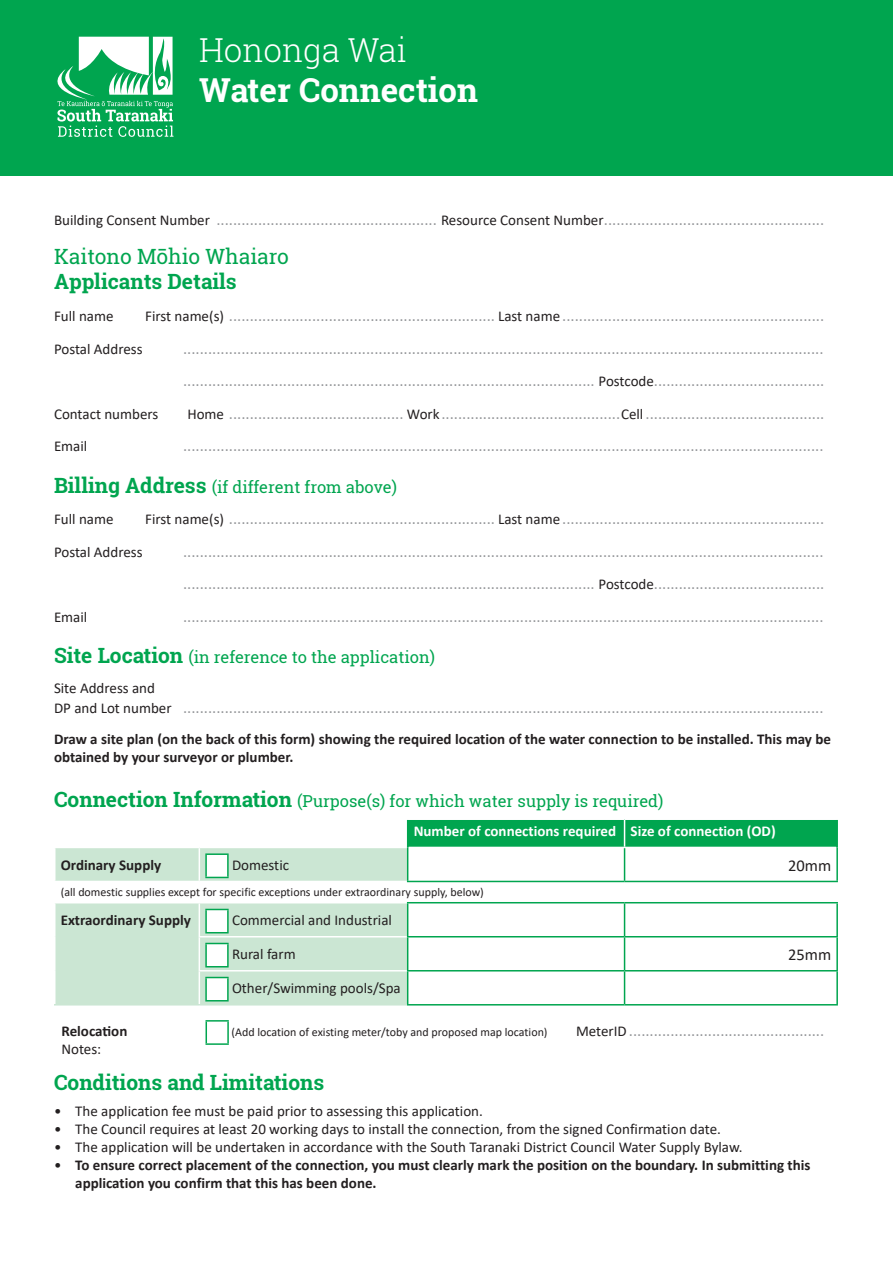
<style>
.page{position:relative;width:893px;height:1263px;background:#fff}
.page>*{position:absolute;margin:0;border:0;box-sizing:border-box;transform-origin:0 0}
.t1{font:700 33px "Roboto Slab";color:#fff}
.t2{font:300 33px "Roboto Slab";color:#fff}
.t3{font:700 21px "Roboto Slab";color:#00a54f}
.t4{font:21px "Roboto Slab";color:#00a54f}
.t5{font:16.5px/32.5px "Calibri";color:#939598}
.t6{font:16.5px "Roboto Slab";color:#00a54f}
.t7{font:16.5px "Calibri";color:#231f20}
.t8{font:15px "Calibri";color:#231f20}
.t9{font:700 15px/18px "Calibri";color:#231f20}
.t10{font:700 15px "Calibri";color:#fff}
.t11{font:12px "Calibri";color:#231f20}
.s1{font-size:15px;color:#231f20}
.s2{font-weight:700;font-size:21px}
.s3{font-weight:400}
</style>
<div class="page">
<div style="left:0;top:0;width:893px;height:175px;background:#00a54f"></div>
<svg style="left:57px;top:37px;width:116px;height:100px"></svg>
<svg style="left:56px;top:848px;width:781px;height:156px"></svg>
<hr style="left:199px;top:848px;width:1px;height:33px;background:#fff">
<hr style="left:54px;top:881px;width:145px;height:1px;background:#fff">
<hr style="left:199px;top:881px;width:208px;height:1px;background:#fff">
<hr style="left:54px;top:902px;width:145px;height:1px;background:#fff">
<hr style="left:199px;top:902px;width:208px;height:1px;background:#fff">
<hr style="left:199px;top:903px;width:1px;height:33px;background:#fff">
<hr style="left:199px;top:936px;width:208px;height:1px;background:#fff">
<hr style="left:199px;top:937px;width:1px;height:33px;background:#fff">
<hr style="left:199px;top:970px;width:208px;height:1px;background:#fff">
<hr style="left:199px;top:971px;width:1px;height:33px;background:#fff">
<hr style="left:624px;top:848px;width:1px;height:33px;background:#00a54f">
<hr style="left:836px;top:847px;width:2px;height:34px;background:#00a54f">
<hr style="left:407px;top:881px;width:218px;height:1px;background:#00a54f">
<hr style="left:625px;top:881px;width:213px;height:1px;background:#00a54f">
<hr style="left:407px;top:902px;width:218px;height:1px;background:#00a54f">
<hr style="left:625px;top:902px;width:213px;height:1px;background:#00a54f">
<hr style="left:624px;top:903px;width:1px;height:33px;background:#00a54f">
<hr style="left:836px;top:903px;width:2px;height:33px;background:#00a54f">
<hr style="left:407px;top:936px;width:218px;height:1px;background:#00a54f">
<hr style="left:625px;top:936px;width:213px;height:1px;background:#00a54f">
<hr style="left:624px;top:937px;width:1px;height:33px;background:#00a54f">
<hr style="left:836px;top:937px;width:2px;height:33px;background:#00a54f">
<hr style="left:407px;top:970px;width:218px;height:1px;background:#00a54f">
<hr style="left:625px;top:970px;width:213px;height:1px;background:#00a54f">
<hr style="left:624px;top:971px;width:1px;height:33px;background:#00a54f">
<hr style="left:836px;top:971px;width:2px;height:33px;background:#00a54f">
<hr style="left:407px;top:1004px;width:218px;height:1px;background:#00a54f">
<hr style="left:625px;top:1004px;width:213px;height:1px;background:#00a54f">
<hr style="left:407px;top:847px;width:1px;height:34px;background:#00a54f">
<hr style="left:407px;top:903px;width:1px;height:33px;background:#00a54f">
<hr style="left:407px;top:937px;width:1px;height:33px;background:#00a54f">
<hr style="left:407px;top:971px;width:1px;height:33px;background:#00a54f">
<svg style="left:407px;top:819px;width:429px;height:28px;background:#0ba957"></svg>
<hr style="left:54px;top:1004px;width:145px;height:1px;background:#cbe6d3">
<hr style="left:199px;top:1004px;width:208px;height:1px;background:#cbe6d3">
<hr style="left:836px;top:820px;width:2px;height:27px;background:#00a54f">
<div style="left:206px;top:854px;width:22px;height:23px;background:#fff"></div>
<hr style="left:205px;top:853px;width:24px;height:2px;background:#00a54f">
<hr style="left:205px;top:855px;width:2px;height:22px;background:#00a54f">
<hr style="left:227px;top:855px;width:2px;height:22px;background:#00a54f">
<svg style="left:205px;top:877px;width:24px;height:1px"></svg>
<div style="left:206px;top:909px;width:22px;height:24px;background:#fff"></div>
<svg style="left:205px;top:909px;width:24px;height:1px"></svg>
<hr style="left:205px;top:910px;width:2px;height:22px;background:#00a54f">
<hr style="left:227px;top:910px;width:2px;height:22px;background:#00a54f">
<svg style="left:205px;top:932px;width:24px;height:1px"></svg>
<div style="left:206px;top:943px;width:22px;height:24px;background:#fff"></div>
<svg style="left:205px;top:943px;width:24px;height:1px"></svg>
<hr style="left:205px;top:944px;width:2px;height:22px;background:#00a54f">
<hr style="left:227px;top:944px;width:2px;height:22px;background:#00a54f">
<svg style="left:205px;top:966px;width:24px;height:1px"></svg>
<div style="left:206px;top:977px;width:22px;height:24px;background:#fff"></div>
<svg style="left:205px;top:977px;width:24px;height:1px"></svg>
<hr style="left:205px;top:978px;width:2px;height:22px;background:#00a54f">
<hr style="left:227px;top:978px;width:2px;height:22px;background:#00a54f">
<svg style="left:205px;top:1000px;width:24px;height:1px"></svg>
<svg style="left:206px;top:1020px;width:23px;height:23px"></svg>
<hr style="left:227px;top:1021px;width:2px;height:22px;background:#00a54f">
<hr style="left:206px;top:1043px;width:23px;height:2px;background:#00a54f">
<h1 class="t2" style="left:199px;top:27px;width:209px">Hononga Wai</h1>
<h1 class="t1" style="left:199px;top:67px;width:280px">Water Connection</h1>
<p class="t5" style="left:54px;top:202px;width:772px"><span class="s1">Building Consent Number</span> ..................................................... <span class="s1">Resource Consent Number</span>.....................................................</p>
<p class="t4" style="left:54px;top:242px;width:237px">Kaitono Mōhio Whaiaro</p>
<p class="t3" style="left:54px;top:267px;width:184px">Applicants Details</p>
<p class="t8" style="left:54px;top:306px;width:61px">Full name</p>
<p class="t5" style="left:145px;top:299px;width:680px"><span class="s1">First name(s)</span> ................................................................ <span class="s1">Last name</span> ...............................................................</p>
<p class="t8" style="left:54px;top:338px;width:90px">Postal Address</p>
<p class="t5" style="left:183px;top:332px;width:643px">.......................................................................................................................................................... ................................................................................................... <span class="s1">Postcode</span>.........................................</p>
<p class="t8" style="left:54px;top:403px;width:106px">Contact numbers</p>
<p class="t5" style="left:187px;top:397px;width:638px"><span class="s1">Home</span> .......................................... <span class="s1">Work</span> ...........................................<span class="s1">Cell</span> ...........................................</p>
<p class="t8" style="left:54px;top:436px;width:35px">Email</p>
<p class="t5" style="left:183px;top:429px;width:642px">..........................................................................................................................................................</p>
<p class="t6" style="left:54px;top:475px;width:344px"><span class="s2">Billing Address</span> (if different from above)</p>
<p class="t8" style="left:54px;top:509px;width:61px">Full name</p>
<p class="t5" style="left:145px;top:502px;width:680px"><span class="s1">First name(s)</span> ................................................................ <span class="s1">Last name</span> ...............................................................</p>
<p class="t8" style="left:54px;top:541px;width:90px">Postal Address</p>
<p class="t5" style="left:183px;top:535px;width:643px">.......................................................................................................................................................... ................................................................................................... <span class="s1">Postcode</span>.........................................</p>
<p class="t8" style="left:54px;top:607px;width:35px">Email</p>
<p class="t5" style="left:183px;top:600px;width:642px">..........................................................................................................................................................</p>
<p class="t6" style="left:54px;top:645px;width:382px"><span class="s2">Site Location</span> (in reference to the application)</p>
<p class="t8" style="left:54px;top:677px;width:103px">Site Address and</p>
<p class="t5" style="left:54px;top:691px;width:771px"><span class="s1">DP and Lot number</span> ..........................................................................................................................................................</p>
<p class="t9" style="left:54px;top:729px;width:779px">Draw a site plan (on the back of this form) showing the required location of the water connection to be installed. This may be obtained by your surveyor or plumber.</p>
<p class="t6" style="left:54px;top:789px;width:611px"><span class="s2">Connection Information</span> (Purpose(s) for which water supply is required)</p>
<p class="t10" style="left:414px;top:821px;width:364px">Number of connections required Size of connection (OD)</p>
<p class="t9" style="left:61px;top:856px;width:102px">Ordinary Supply</p>
<p class="t8" style="left:232px;top:854px;width:59px">Domestic</p>
<p class="t7" style="left:788px;top:854px;width:45px">20mm</p>
<p class="t11" style="left:61px;top:884px;width:425px">(all domestic supplies except for specific exceptions under extraordinary supply, below)</p>
<p class="t9" style="left:61px;top:911px;width:132px">Extraordinary Supply</p>
<p class="t8" style="left:232px;top:909px;width:161px">Commercial and Industrial</p>
<p class="t8" style="left:232px;top:943px;width:65px">Rural farm</p>
<p class="t7" style="left:788px;top:943px;width:45px">25mm</p>
<p class="t8" style="left:232px;top:978px;width:170px">Other/Swimming pools/Spa</p>
<p class="t9" style="left:61px;top:1022px;width:67px">Relocation</p>
<p class="t11" style="left:232px;top:1024px;width:318px">(Add location of existing meter/toby and proposed map location)</p>
<p class="t5" style="left:576px;top:1014px;width:250px"><span class="s1">MeterID</span>...............................................</p>
<p class="t8" style="left:62px;top:1039px;width:41px">Notes:</p>
<p class="t3" style="left:54px;top:1068px;width:272px">Conditions and Limitations</p>
<p class="t8" style="left:54px;top:1100px;width:430px">• The application fee must be paid prior to assessing this application.</p>
<p class="t8" style="left:54px;top:1118px;width:668px">• The Council requires at least 20 working days to install the connection, from the signed Confirmation date.</p>
<p class="t8" style="left:54px;top:1136px;width:690px">• The application will be undertaken in accordance with the South Taranaki District Council Water Supply Bylaw.</p>
<p class="t9" style="left:75px;top:1156px;width:737px;text-indent:-21px"><span class="s3">•</span> To ensure correct placement of the connection, you must clearly mark the position on the boundary. In submitting this application you confirm that this has been done.</p>
</div>
